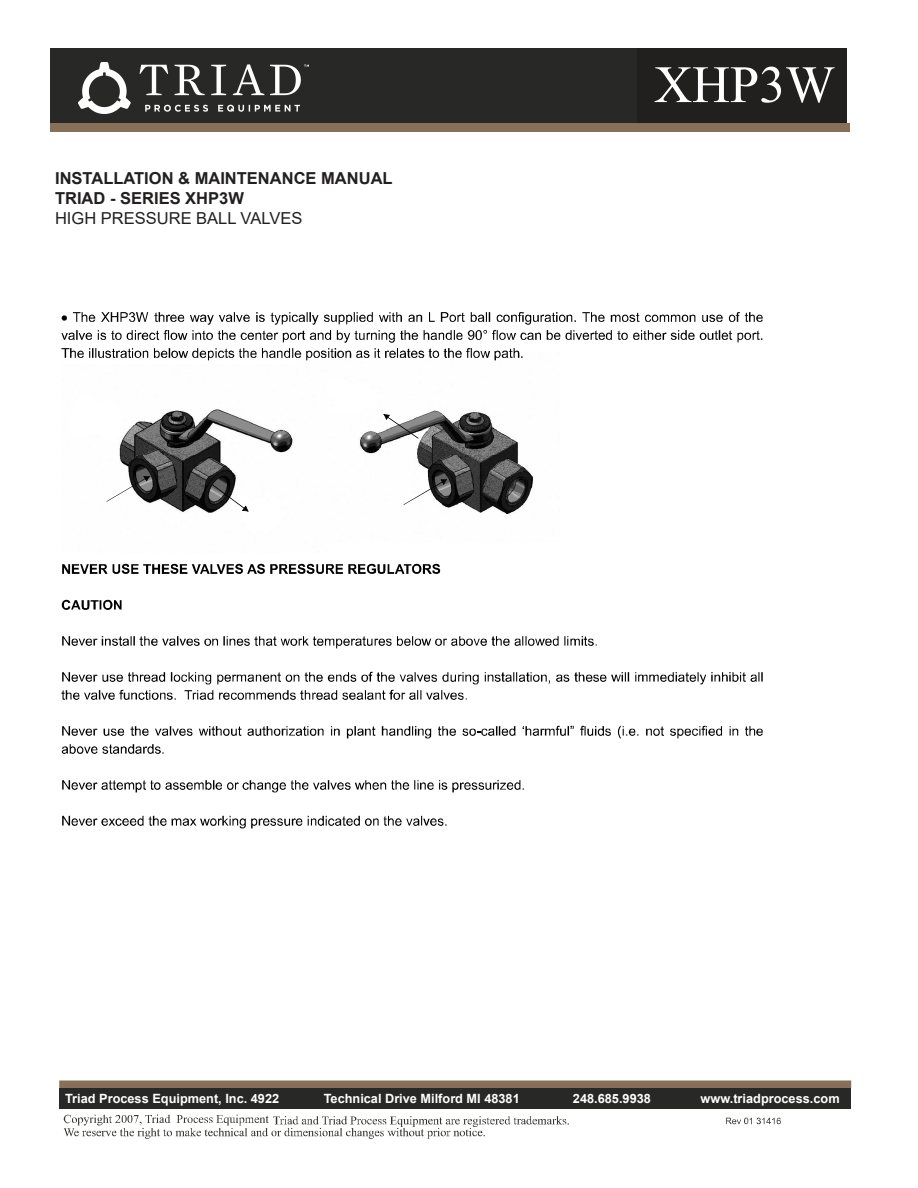
<style>
.page{position:relative;width:918px;height:1188px;background:#fff}
.page>*{position:absolute;margin:0;border:0;box-sizing:border-box;transform-origin:0 0}
.t1{font:52.5px "Times New Roman";color:#fff}
.t2{font:700 16.5px/19.8px "Arial";color:#221f1f}
.t3{font:16.5px "Arial";color:#221f1f}
.t4{font:700 12.75px "Arial";color:#fff}
</style>
<div class="page">
<img style="left:119px;top:360px;width:414px;height:155px">
<div style="left:51px;top:48px;width:796px;height:77px;background:#282827"></div>
<img style="left:79px;top:62px;width:230px;height:51px">
<div style="left:50px;top:123px;width:799px;height:9px;background:#886f58"></div>
<div style="left:59px;top:1080px;width:792px;height:8px;background:#886f58"></div>
<div style="left:59px;top:1088px;width:792px;height:21px;background:#282827"></div>
<svg style="left:64px;top:1115px;width:505px;height:24px"></svg>
<svg style="left:726px;top:1118px;width:55px;height:6px"></svg>
<div style="left:637px;top:48px;width:210px;height:75px;background:#221f1f"></div>
<svg style="left:61px;top:312px;width:702px;height:48px"></svg>
<svg style="left:62px;top:564px;width:378px;height:10px"></svg>
<svg style="left:62px;top:600px;width:60px;height:10px"></svg>
<svg style="left:62px;top:636px;width:535px;height:12px"></svg>
<svg style="left:62px;top:672px;width:701px;height:12px"></svg>
<svg style="left:61px;top:690px;width:406px;height:10px"></svg>
<svg style="left:62px;top:726px;width:701px;height:12px"></svg>
<svg style="left:62px;top:744px;width:102px;height:10px"></svg>
<svg style="left:62px;top:780px;width:462px;height:12px"></svg>
<svg style="left:62px;top:816px;width:385px;height:12px"></svg>
<svg style="left:403px;top:479px;width:44px;height:26px"></svg>
<svg style="left:106px;top:476px;width:44px;height:26px"></svg>
<svg style="left:212px;top:484px;width:37px;height:28px"></svg>
<svg style="left:383px;top:414px;width:36px;height:25px"></svg>
<p class="t2" style="left:55px;top:168px;width:339px">INSTALLATION &amp; MAINTENANCE MANUAL<br>TRIAD - SERIES XHP3W</p>
<p class="t3" style="left:55px;top:206px;width:249px">HIGH PRESSURE BALL VALVES</p>
<h1 class="t1" style="left:654px;top:47px;width:182px">XHP3W</h1>
<p class="t4" style="left:65px;top:1090px;width:216px">Triad Process Equipment, Inc. 4922</p>
<p class="t4" style="left:324px;top:1090px;width:198px">Technical Drive Milford MI 48381</p>
<p class="t4" style="left:573px;top:1090px;width:79px">248.685.9938</p>
<p class="t4" style="left:701px;top:1090px;width:141px">www.triadprocess.com</p>
</div>
